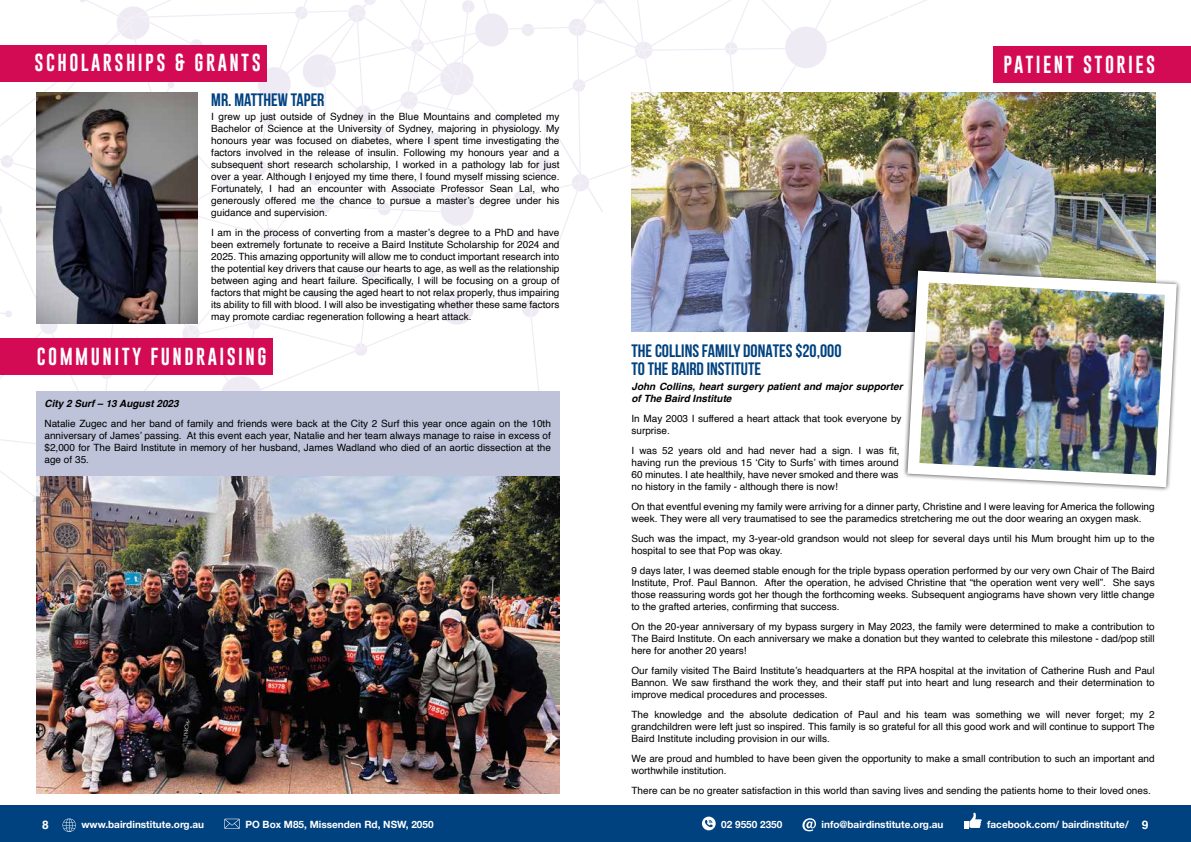
<style>
.page{position:relative;width:1191px;height:842px;background:#fff}
.page>*{position:absolute;margin:0;border:0;box-sizing:border-box;transform-origin:0 0}
.t1{font:700 18px/18px "Bebas Neue";color:#004280}
.t2{font:18px "Gobold";letter-spacing:.135em;color:#fff}
.t3{font:700 12px "Helvetica";color:#fff}
.t4{font:10px/12px "Helvetica";color:#000;text-align:justify}
.t5{font:700 10px "Helvetica Neue";color:#fff}
.t6{font:italic 700 10px/12px "Helvetica";color:#000}
.s1{font-family:"Helvetica";font-size:12px}
</style>
<div class="page">
<div style="left:0;top:806px;width:1191px;height:36px;background:#004280"></div>
<svg style="left:62px;top:818px;width:14px;height:14px"></svg>
<svg style="left:224px;top:819px;width:16px;height:10px"></svg>
<div style="left:702px;top:817px;width:13px;height:13px;background:#fff;border-radius:50%"></div>
<svg style="left:705px;top:820px;width:7px;height:7px"></svg>
<svg style="left:802px;top:818px;width:14px;height:13px"></svg>
<svg style="left:964px;top:813px;width:17px;height:15px"></svg>
<svg style="left:993px;top:46px;width:26px;height:23px"></svg>
<svg style="left:0;top:0;width:927px;height:502px"></svg>
<div style="left:0;top:45px;width:266px;height:36px;background:#d30b55"></div>
<div style="left:36px;top:391px;width:523px;height:403px;background:#bec3da"></div>
<div style="left:994px;top:47px;width:197px;height:36px;background:#d30b55"></div>
<img style="left:36px;top:92px;width:161px;height:231px">
<img style="left:36px;top:476px;width:523px;height:318px">
<img style="left:631px;top:92px;width:524px;height:240px">
<div style="left:0;top:338px;width:272px;height:37px;background:#d30b55"></div>
<img style="left:901px;top:265px;width:279px;height:228px">
<h1 class="t2" style="left:35px;top:51px;width:228px">SCHOLARSHIPS &amp; GRANTS</h1>
<h1 class="t1" style="left:211px;top:90px;width:115px">MR. MATTHEW TAPER</h1>
<p class="t4" style="left:211px;top:111px;width:350px">I grew up just outside of Sydney in the Blue Mountains and completed my Bachelor of Science at the University of Sydney, majoring in physiology. My honours year was focused on diabetes, where I spent time investigating the factors involved in the release of insulin. Following my honours year and a subsequent short research scholarship, I worked in a pathology lab for just over a year. Although I enjoyed my time there, I found myself missing science.<br>Fortunately, I had an encounter with Associate Professor Sean Lal, who generously offered me the chance to pursue a master’s degree under his guidance and supervision.</p>
<p class="t4" style="left:211px;top:227px;width:350px">I am in the process of converting from a master’s degree to a PhD and have been extremely fortunate to receive a Baird Institute Scholarship for 2024 and 2025. This amazing opportunity will allow me to conduct important research into the potential key drivers that cause our hearts to age, as well as the relationship between aging and heart failure. Specifically, I will be focusing on a group of factors that might be causing the aged heart to not relax properly, thus impairing its ability to fill with blood. I will also be investigating whether these same factors may promote cardiac regeneration following a heart attack.</p>
<h1 class="t2" style="left:37px;top:345px;width:231px">COMMUNITY FUNDRAISING</h1>
<p class="t6" style="left:45px;top:399px;width:136px">City 2 Surf – 13 August 2023</p>
<p class="t4" style="left:45px;top:418px;width:508px">Natalie Zugec and her band of family and friends were back at the City 2 Surf this year once again on the 10th anniversary of James’ passing. At this event each year, Natalie and her team always manage to raise in excess of $2,000 for The Baird Institute in memory of her husband, James Wadland who died of an aortic dissection at the age of 35.</p>
<h1 class="t2" style="left:1003px;top:53px;width:153px">PATIENT STORIES</h1>
<h1 class="t1" style="left:631px;top:341px;width:211px">THE COLLINS FAMILY DONATES $20,000<br>TO THE BAIRD INSTITUTE</h1>
<p class="t6" style="left:631px;top:381px;width:273px">John Collins, heart surgery patient and major supporter of The Baird Institute</p>
<p class="t4" style="left:631px;top:412px;width:271px">In May 2003 I suffered a heart attack that took everyone by surprise.</p>
<p class="t4" style="left:631px;top:444px;width:269px">I was 52 years old and had never had a sign. I was fit, having run the previous 15 ‘City to Surfs’ with times around 60 minutes. I ate healthily, have never smoked and there was no history in the family - although there is now!</p>
<p class="t4" style="left:631px;top:500px;width:524px">On that eventful evening my family were arriving for a dinner party, Christine and I were leaving for America the following week. They were all very traumatised to see the paramedics stretchering me out the door wearing an oxygen mask.</p>
<p class="t4" style="left:631px;top:532px;width:524px">Such was the impact, my 3-year-old grandson would not sleep for several days until his Mum brought him up to the hospital to see that Pop was okay.</p>
<p class="t4" style="left:631px;top:564px;width:524px">9 days later, I was deemed stable enough for the triple bypass operation performed by our very own Chair of The Baird Institute, Prof. Paul Bannon. After the operation, he advised Christine that “the operation went very well”. She says those reassuring words got her though the forthcoming weeks. Subsequent angiograms have shown very little change to the grafted arteries, confirming that success.</p>
<p class="t4" style="left:631px;top:620px;width:524px">On the 20-year anniversary of my bypass surgery in May 2023, the family were determined to make a contribution to The Baird Institute. On each anniversary we make a donation but they wanted to celebrate this milestone - dad/pop still here for another 20 years!</p>
<p class="t4" style="left:631px;top:664px;width:524px">Our family visited The Baird Institute’s headquarters at the RPA hospital at the invitation of Catherine Rush and Paul Bannon. We saw firsthand the work they, and their staff put into heart and lung research and their determination to improve medical procedures and processes.</p>
<p class="t4" style="left:631px;top:708px;width:524px">The knowledge and the absolute dedication of Paul and his team was something we will never forget; my 2 grandchildren were left just so inspired. This family is so grateful for all this good work and will continue to support The Baird Institute including provision in our wills.</p>
<p class="t4" style="left:631px;top:752px;width:524px">We are proud and humbled to have been given the opportunity to make a small contribution to such an important and worthwhile institution.</p>
<p class="t4" style="left:631px;top:784px;width:521px">There can be no greater satisfaction in this world than saving lives and sending the patients home to their loved ones.</p>
<p class="t3" style="left:42px;top:818px;width:8px">8</p>
<p class="t5" style="left:81px;top:816px;width:124px">www.bairdinstitute.org.au</p>
<p class="t5" style="left:245px;top:816px;width:190px">PO Box M85, Missenden Rd, NSW, 2050</p>
<p class="t5" style="left:721px;top:817px;width:63px">02 9550 2350</p>
<p class="t5" style="left:821px;top:817px;width:123px">info@bairdinstitute.org.au</p>
<p class="t5" style="left:987px;top:817px;width:163px">facebook.com/ bairdinstitute/ <span class="s1">9</span></p>
</div>
